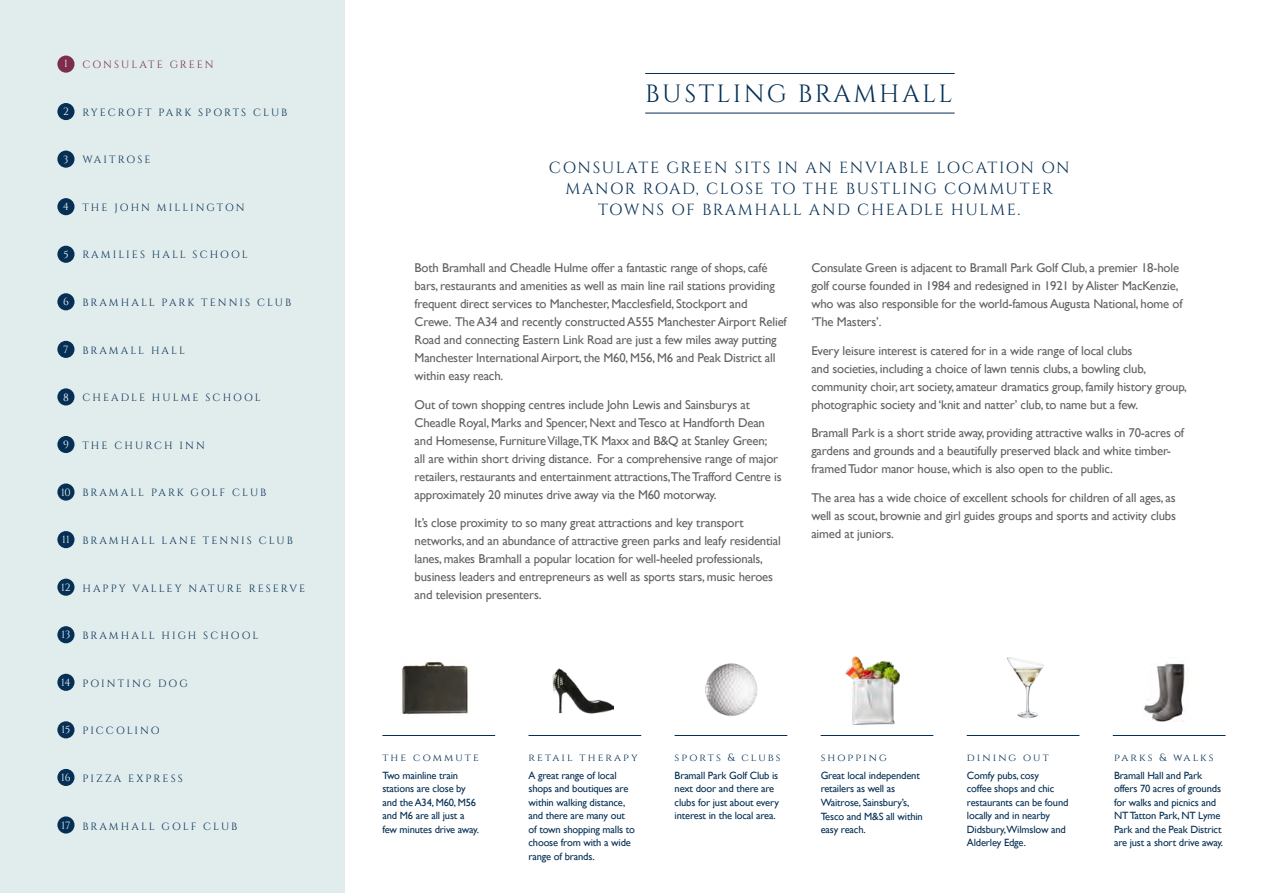
<style>
.page{position:relative;width:1263px;height:893px;background:#fff}
.page>*{position:absolute;margin:0;border:0;box-sizing:border-box;transform-origin:0 0}
.t1{font:24.9px "Cinzel";letter-spacing:.1em;color:#052f54}
.t2{font:16.05px/21.1px "Cinzel";letter-spacing:.1em;color:#052f54;text-align:center}
.t3{font:12.75px/18px "Gill Sans";letter-spacing:-.015em;color:#606262}
.t4{font:10.5px/13.5px "Gill Sans";letter-spacing:-.015em;color:#052f54}
.t5{font:10.5px "Cinzel";letter-spacing:.2em;color:#052f54}
.t6{font:10.5px "Cinzel";color:#fff}
.t7{font:10.5px "Cinzel";letter-spacing:.19em;color:#7b2d4b}
</style>
<div class="page">
<div style="left:0;top:0;width:344px;height:893px;background:#e1eded"></div>
<div style="left:57px;top:56px;width:18px;height:17px;background:#7b2d4b;border-radius:50%"></div>
<div style="left:57px;top:103px;width:18px;height:17px;background:#052f54;border-radius:50%"></div>
<div style="left:57px;top:151px;width:18px;height:17px;background:#052f54;border-radius:50%"></div>
<div style="left:57px;top:198px;width:18px;height:17px;background:#052f54;border-radius:50%"></div>
<div style="left:57px;top:246px;width:18px;height:17px;background:#052f54;border-radius:50%"></div>
<div style="left:57px;top:293px;width:18px;height:17px;background:#052f54;border-radius:50%"></div>
<div style="left:57px;top:341px;width:18px;height:17px;background:#052f54;border-radius:50%"></div>
<div style="left:57px;top:388px;width:18px;height:17px;background:#052f54;border-radius:50%"></div>
<div style="left:57px;top:436px;width:18px;height:17px;background:#052f54;border-radius:50%"></div>
<div style="left:57px;top:483px;width:18px;height:18px;background:#052f54;border-radius:50%"></div>
<div style="left:57px;top:531px;width:18px;height:17px;background:#052f54;border-radius:50%"></div>
<div style="left:57px;top:579px;width:18px;height:17px;background:#052f54;border-radius:50%"></div>
<div style="left:57px;top:626px;width:18px;height:17px;background:#052f54;border-radius:50%"></div>
<div style="left:57px;top:674px;width:18px;height:17px;background:#052f54;border-radius:50%"></div>
<div style="left:57px;top:721px;width:18px;height:17px;background:#052f54;border-radius:50%"></div>
<div style="left:57px;top:769px;width:18px;height:17px;background:#052f54;border-radius:50%"></div>
<div style="left:57px;top:816px;width:18px;height:17px;background:#052f54;border-radius:50%"></div>
<img style="left:402px;top:661px;width:66px;height:54px">
<img style="left:1144px;top:663px;width:41px;height:58px">
<img style="left:552px;top:668px;width:62px;height:46px">
<img style="left:1006px;top:657px;width:38px;height:61px">
<img style="left:705px;top:663px;width:53px;height:53px">
<img style="left:846px;top:656px;width:54px;height:69px">
<hr style="left:382px;top:735px;width:113px;height:1px;background:#052f54">
<hr style="left:528px;top:735px;width:113px;height:1px;background:#052f54">
<hr style="left:674px;top:735px;width:113px;height:1px;background:#052f54">
<hr style="left:821px;top:735px;width:112px;height:1px;background:#052f54">
<hr style="left:967px;top:735px;width:112px;height:1px;background:#052f54">
<hr style="left:1113px;top:735px;width:112px;height:1px;background:#052f54">
<hr style="left:645px;top:113px;width:309px;height:1px;background:#052f54">
<hr style="left:645px;top:73px;width:309px;height:1px;background:#052f54">
<p class="t6" style="left:64px;top:58px;width:5px">1</p>
<p class="t6" style="left:63px;top:106px;width:7px">2</p>
<p class="t6" style="left:63px;top:153px;width:7px">3</p>
<p class="t6" style="left:63px;top:201px;width:8px">4</p>
<p class="t6" style="left:63px;top:248px;width:7px">5</p>
<p class="t6" style="left:63px;top:296px;width:7px">6</p>
<p class="t6" style="left:63px;top:343px;width:7px">7</p>
<p class="t6" style="left:63px;top:391px;width:7px">8</p>
<p class="t6" style="left:63px;top:438px;width:7px">9</p>
<p class="t6" style="left:61px;top:486px;width:11px">10</p>
<p class="t6" style="left:62px;top:534px;width:9px">11</p>
<p class="t6" style="left:61px;top:581px;width:11px">12</p>
<p class="t6" style="left:62px;top:629px;width:10px">13</p>
<p class="t6" style="left:61px;top:676px;width:11px">14</p>
<p class="t6" style="left:62px;top:724px;width:10px">15</p>
<p class="t6" style="left:61px;top:771px;width:11px">16</p>
<p class="t6" style="left:62px;top:819px;width:10px">17</p>
<p class="t7" style="left:82px;top:58px;width:133px">CONSULATE GREEN</p>
<p class="t5" style="left:82px;top:106px;width:206px">RYECROFT PARK SPORTS CLUB</p>
<p class="t5" style="left:82px;top:154px;width:70px">WAITROSE</p>
<p class="t5" style="left:82px;top:201px;width:164px">THE JOHN MILLINGTON</p>
<p class="t5" style="left:82px;top:249px;width:167px">RAMILIES HALL SCHOOL</p>
<p class="t5" style="left:82px;top:296px;width:210px">BRAMHALL PARK TENNIS CLUB</p>
<p class="t5" style="left:82px;top:344px;width:104px">BRAMALL HALL</p>
<p class="t5" style="left:82px;top:391px;width:180px">CHEADLE HULME SCHOOL</p>
<p class="t5" style="left:82px;top:439px;width:124px">THE CHURCH INN</p>
<p class="t5" style="left:82px;top:487px;width:186px">BRAMALL PARK GOLF CLUB</p>
<p class="t5" style="left:82px;top:534px;width:212px">BRAMHALL LANE TENNIS CLUB</p>
<p class="t5" style="left:82px;top:582px;width:224px">HAPPY VALLEY NATURE RESERVE</p>
<p class="t5" style="left:82px;top:629px;width:178px">BRAMHALL HIGH SCHOOL</p>
<p class="t5" style="left:82px;top:677px;width:107px">POINTING DOG</p>
<p class="t5" style="left:82px;top:725px;width:79px">PICCOLINO</p>
<p class="t5" style="left:82px;top:772px;width:102px">PIZZA EXPRESS</p>
<p class="t5" style="left:82px;top:820px;width:157px">BRAMHALL GOLF CLUB</p>
<h1 class="t1" style="left:645px;top:80px;width:309px">BUSTLING BRAMHALL</h1>
<p class="t2" style="left:549px;top:157px;width:522px">CONSULATE GREEN SITS IN AN ENVIABLE LOCATION ON<br>MANOR ROAD, CLOSE TO THE BUSTLING COMMUTER<br>TOWNS OF BRAMHALL AND CHEADLE HULME.</p>
<p class="t3" style="left:415px;top:259px;width:374px">Both Bramhall and Cheadle Hulme offer a fantastic range of shops, café bars, restaurants and amenities as well as main line rail stations providing frequent direct services to Manchester, Macclesfield, Stockport and Crewe. The A34 and recently constructed A555 Manchester Airport Relief Road and connecting Eastern Link Road are just a few miles away putting Manchester International Airport, the M60, M56, M6 and Peak District all within easy reach.</p>
<p class="t3" style="left:415px;top:395px;width:369px">Out of town shopping centres include John Lewis and Sainsburys at Cheadle Royal, Marks and Spencer, Next and Tesco at Handforth Dean and Homesense, Furniture Village,TK Maxx and B&amp;Q at Stanley Green;<br>all are within short driving distance. For a comprehensive range of major retailers, restaurants and entertainment attractions,The Trafford Centre is approximately 20 minutes drive away via the M60 motorway.</p>
<p class="t3" style="left:415px;top:514px;width:368px">It’s close proximity to so many great attractions and key transport networks, and an abundance of attractive green parks and leafy residential lanes, makes Bramhall a popular location for well-heeled professionals, business leaders and entrepreneurs as well as sports stars, music heroes and television presenters.</p>
<p class="t3" style="left:811px;top:259px;width:373px">Consulate Green is adjacent to Bramall Park Golf Club, a premier 18-hole golf course founded in 1984 and redesigned in 1921 by Alister MacKenzie, who was also responsible for the world-famous Augusta National, home of ‘The Masters’.</p>
<p class="t3" style="left:811px;top:341px;width:377px">Every leisure interest is catered for in a wide range of local clubs<br>and societies, including a choice of lawn tennis clubs, a bowling club, community choir, art society, amateur dramatics group, family history group, photographic society and ‘knit and natter’ club, to name but a few.</p>
<p class="t3" style="left:811px;top:424px;width:374px">Bramall Park is a short stride away, providing attractive walks in 70-acres of gardens and grounds and a beautifully preserved black and white timber&shy;framed Tudor manor house, which is also open to the public.</p>
<p class="t3" style="left:811px;top:488px;width:366px;text-align:justify">The area has a wide choice of excellent schools for children of all ages, as well as scout, brownie and girl guides groups and sports and activity clubs aimed at juniors.</p>
<p class="t5" style="left:382px;top:751px;width:98px">the commute</p>
<p class="t4" style="left:382px;top:768px;width:98px">Two mainline train stations are close by and the A34, M60, M56 and M6 are all just a few minutes drive away.</p>
<p class="t5" style="left:528px;top:751px;width:111px">retail therapy</p>
<p class="t4" style="left:528px;top:768px;width:108px">A great range of local shops and boutiques are within walking distance, and there are many out of town shopping malls to choose from with a wide range of brands.</p>
<p class="t5" style="left:674px;top:752px;width:108px">sports &amp; clubs</p>
<p class="t4" style="left:674px;top:768px;width:106px">Bramall Park Golf Club is next door and there are clubs for just about every interest in the local area.</p>
<p class="t5" style="left:821px;top:752px;width:68px">shopping</p>
<p class="t4" style="left:821px;top:769px;width:104px">Great local independent retailers as well as<br>Waitrose, Sainsbury’s,<br>Tesco and M&amp;S all within easy reach.</p>
<p class="t5" style="left:967px;top:752px;width:83px">dining out</p>
<p class="t4" style="left:967px;top:768px;width:103px">Comfy pubs, cosy<br>coffee shops and chic restaurants can be found locally and in nearby<br>Didsbury,Wilmslow and<br>Alderley Edge.</p>
<p class="t5" style="left:1114px;top:752px;width:101px">parks &amp; walks</p>
<p class="t4" style="left:1114px;top:769px;width:111px">Bramall Hall and Park offers 70 acres of grounds for walks and picnics and<br>NT Tatton Park, NT Lyme<br>Park and the Peak District are just a short drive away.</p>
</div>
